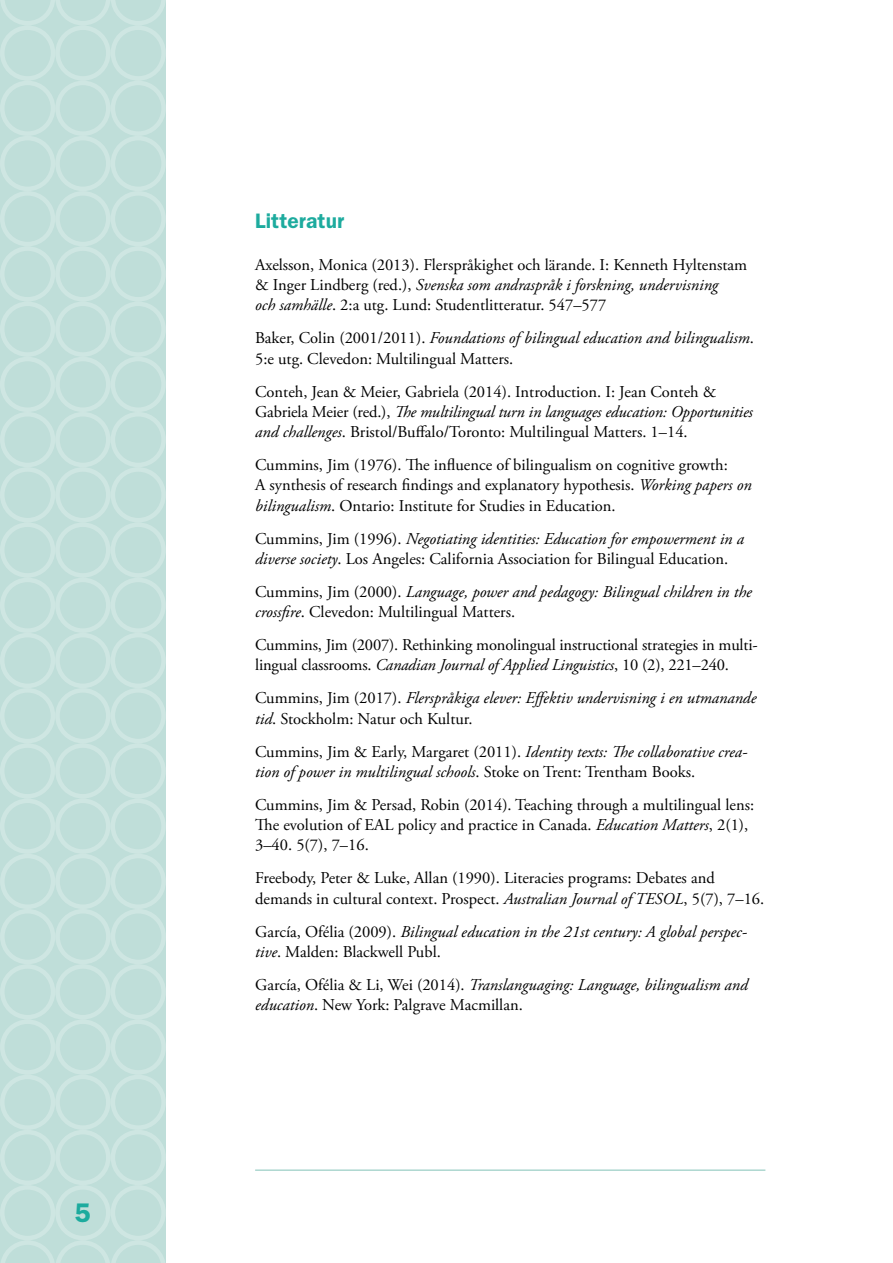
<style>
.page{position:relative;width:893px;height:1263px;background:#fff}
.page>*{position:absolute;margin:0;border:0;box-sizing:border-box;transform-origin:0 0}
.t1{font:600 27px "Franklin Gothic LT";color:#1dab9e}
.t2{font:600 21px "Franklin Gothic LT";letter-spacing:.005em;color:#1dab9e}
.Referenser{font:16.5px/20.2px "Adobe Garamond Pro";color:#000}
.Referenser-2{font:italic 16.5px/20.2px "Adobe Garamond Pro";color:#000}
.s1{font-style:italic}
.s2{font-style:normal}
</style>
<div class="page">
<hr style="left:255px;top:1169px;width:510px;height:2px;background:#acd6cf">
<div style="left:0;top:0;width:166px;height:1263px;background:#bfded9"></div>
<div style="left:0;top:412px;width:55px;height:55px;border:4px solid #fff;border-radius:50%"></div>
<div style="left:0;top:854px;width:55px;height:55px;border:4px solid #fff;border-radius:50%"></div>
<div style="left:0;top:633px;width:55px;height:55px;border:4px solid #fff;border-radius:50%"></div>
<div style="left:0;top:1075px;width:55px;height:55px;border:4px solid #fff;border-radius:50%"></div>
<div style="left:0;top:191px;width:55px;height:55px;border:4px solid #fff;border-radius:50%"></div>
<div style="left:0;top:522px;width:55px;height:56px;border:4px solid #fff;border-radius:50%"></div>
<div style="left:0;top:964px;width:55px;height:55px;border:4px solid #fff;border-radius:50%"></div>
<div style="left:0;top:81px;width:55px;height:55px;border:4px solid #fff;border-radius:50%"></div>
<div style="left:0;top:743px;width:55px;height:55px;border:4px solid #fff;border-radius:50%"></div>
<div style="left:0;top:1185px;width:55px;height:55px;border:4px solid #fff;border-radius:50%"></div>
<div style="left:0;top:302px;width:55px;height:55px;border:4px solid #fff;border-radius:50%"></div>
<div style="left:0;top:467px;width:55px;height:55px;border:4px solid #fff;border-radius:50%"></div>
<div style="left:0;top:909px;width:55px;height:55px;border:4px solid #fff;border-radius:50%"></div>
<div style="left:0;top:25px;width:55px;height:56px;border:4px solid #fff;border-radius:50%"></div>
<div style="left:0;top:688px;width:55px;height:55px;border:4px solid #fff;border-radius:50%"></div>
<div style="left:0;top:1130px;width:55px;height:55px;border:4px solid #fff;border-radius:50%"></div>
<div style="left:0;top:246px;width:55px;height:56px;border:4px solid #fff;border-radius:50%"></div>
<div style="left:0;top:578px;width:55px;height:55px;border:4px solid #fff;border-radius:50%"></div>
<div style="left:0;top:1019px;width:55px;height:56px;border:4px solid #fff;border-radius:50%"></div>
<div style="left:0;top:136px;width:55px;height:55px;border:4px solid #fff;border-radius:50%"></div>
<div style="left:0;top:798px;width:55px;height:56px;border:4px solid #fff;border-radius:50%"></div>
<div style="left:0;top:357px;width:55px;height:55px;border:4px solid #fff;border-radius:50%"></div>
<div style="left:55px;top:412px;width:56px;height:55px;border:4px solid #fff;border-radius:50%"></div>
<div style="left:55px;top:854px;width:56px;height:55px;border:4px solid #fff;border-radius:50%"></div>
<div style="left:55px;top:633px;width:55px;height:55px;border:4px solid #fff;border-radius:50%"></div>
<div style="left:55px;top:1075px;width:56px;height:55px;border:4px solid #fff;border-radius:50%"></div>
<div style="left:55px;top:191px;width:56px;height:55px;border:4px solid #fff;border-radius:50%"></div>
<div style="left:55px;top:522px;width:55px;height:56px;border:4px solid #fff;border-radius:50%"></div>
<div style="left:55px;top:964px;width:56px;height:55px;border:4px solid #fff;border-radius:50%"></div>
<div style="left:55px;top:81px;width:56px;height:55px;border:4px solid #fff;border-radius:50%"></div>
<div style="left:55px;top:743px;width:55px;height:55px;border:4px solid #fff;border-radius:50%"></div>
<div style="left:55px;top:1185px;width:56px;height:55px;border:4px solid #fff;border-radius:50%"></div>
<div style="left:55px;top:302px;width:55px;height:55px;border:4px solid #fff;border-radius:50%"></div>
<div style="left:55px;top:467px;width:56px;height:55px;border:4px solid #fff;border-radius:50%"></div>
<div style="left:55px;top:909px;width:56px;height:55px;border:4px solid #fff;border-radius:50%"></div>
<div style="left:55px;top:25px;width:56px;height:56px;border:4px solid #fff;border-radius:50%"></div>
<div style="left:55px;top:688px;width:55px;height:55px;border:4px solid #fff;border-radius:50%"></div>
<div style="left:55px;top:1130px;width:56px;height:55px;border:4px solid #fff;border-radius:50%"></div>
<div style="left:55px;top:246px;width:56px;height:56px;border:4px solid #fff;border-radius:50%"></div>
<div style="left:55px;top:578px;width:55px;height:55px;border:4px solid #fff;border-radius:50%"></div>
<div style="left:55px;top:1019px;width:56px;height:56px;border:4px solid #fff;border-radius:50%"></div>
<div style="left:55px;top:136px;width:56px;height:55px;border:4px solid #fff;border-radius:50%"></div>
<div style="left:55px;top:798px;width:55px;height:56px;border:4px solid #fff;border-radius:50%"></div>
<div style="left:55px;top:357px;width:55px;height:55px;border:4px solid #fff;border-radius:50%"></div>
<div style="left:111px;top:412px;width:55px;height:55px;border:4px solid #fff;border-radius:50%"></div>
<div style="left:111px;top:854px;width:55px;height:55px;border:4px solid #fff;border-radius:50%"></div>
<svg style="left:0;top:0;width:166px;height:25px"></svg>
<div style="left:111px;top:633px;width:55px;height:55px;border:4px solid #fff;border-radius:50%"></div>
<div style="left:111px;top:1075px;width:55px;height:55px;border:4px solid #fff;border-radius:50%"></div>
<div style="left:111px;top:191px;width:55px;height:55px;border:4px solid #fff;border-radius:50%"></div>
<div style="left:111px;top:522px;width:55px;height:56px;border:4px solid #fff;border-radius:50%"></div>
<div style="left:111px;top:964px;width:55px;height:55px;border:4px solid #fff;border-radius:50%"></div>
<div style="left:111px;top:81px;width:55px;height:55px;border:4px solid #fff;border-radius:50%"></div>
<div style="left:111px;top:743px;width:55px;height:55px;border:4px solid #fff;border-radius:50%"></div>
<div style="left:111px;top:1185px;width:55px;height:55px;border:4px solid #fff;border-radius:50%"></div>
<div style="left:111px;top:302px;width:55px;height:55px;border:4px solid #fff;border-radius:50%"></div>
<div style="left:111px;top:467px;width:55px;height:55px;border:4px solid #fff;border-radius:50%"></div>
<div style="left:111px;top:909px;width:55px;height:55px;border:4px solid #fff;border-radius:50%"></div>
<div style="left:111px;top:25px;width:55px;height:56px;border:4px solid #fff;border-radius:50%"></div>
<div style="left:111px;top:688px;width:55px;height:55px;border:4px solid #fff;border-radius:50%"></div>
<div style="left:111px;top:1130px;width:55px;height:55px;border:4px solid #fff;border-radius:50%"></div>
<div style="left:111px;top:246px;width:55px;height:56px;border:4px solid #fff;border-radius:50%"></div>
<div style="left:111px;top:578px;width:55px;height:55px;border:4px solid #fff;border-radius:50%"></div>
<div style="left:111px;top:1019px;width:55px;height:56px;border:4px solid #fff;border-radius:50%"></div>
<div style="left:111px;top:136px;width:55px;height:55px;border:4px solid #fff;border-radius:50%"></div>
<div style="left:111px;top:798px;width:55px;height:56px;border:4px solid #fff;border-radius:50%"></div>
<svg style="left:1px;top:1240px;width:164px;height:23px"></svg>
<div style="left:111px;top:357px;width:55px;height:55px;border:4px solid #fff;border-radius:50%"></div>
<h1 class="t1" style="left:75px;top:1196px;width:18px">5</h1>
<h2 class="t2" style="left:255px;top:209px;width:91px">Litteratur</h2>
<p class="Referenser" style="left:255px;top:255px;width:493px">Axelsson, Monica (2013). Flerspråkighet och lärande. I: Kenneth Hyltenstam &amp; Inger Lindberg (red.), <span class="s1">Svenska som andraspråk i forskning, undervisning<br>och samhälle</span>. 2:a utg. Lund: Studentlitteratur. 547–577</p>
<p class="Referenser" style="left:255px;top:329px;width:500px">Baker, Colin (2001/2011). <span class="s1">Foundations of bilingual education and bilingualism</span>.<br>5:e utg. Clevedon: Multilingual Matters.</p>
<p class="Referenser" style="left:255px;top:382px;width:499px">Conteh, Jean &amp; Meier, Gabriela (2014). Introduction. I: Jean Conteh &amp;<br>Gabriela Meier (red.), <span class="s1">The multilingual turn in languages education: Opportunities and challenges</span>. Bristol/Buffalo/Toronto: Multilingual Matters. 1–14.</p>
<p class="Referenser" style="left:255px;top:455px;width:498px">Cummins, Jim (1976). The influence of bilingualism on cognitive growth:<br>A synthesis of research findings and explanatory hypothesis. <span class="s1">Working papers on bilingualism</span>. Ontario: Institute for Studies in Education.</p>
<p class="Referenser" style="left:255px;top:529px;width:490px">Cummins, Jim (1996). <span class="s1">Negotiating identities: Education for empowerment in a diverse society</span>. Los Angeles: California Association for Bilingual Education.</p>
<p class="Referenser-2" style="left:255px;top:582px;width:498px"><span class="s2">Cummins, Jim (2000).</span> Language, power and pedagogy: Bilingual children in the crossfire<span class="s2">. Clevedon: Multilingual Matters.</span></p>
<p class="Referenser" style="left:255px;top:635px;width:503px">Cummins, Jim (2007). Rethinking monolingual instructional strategies in multi&shy;lingual classrooms. <span class="s1">Canadian Journal of Applied Linguistics</span>, 10 (2), 221–240.</p>
<p class="Referenser-2" style="left:255px;top:688px;width:503px"><span class="s2">Cummins, Jim (2017).</span> Flerspråkiga elever: Effektiv undervisning i en utmanande tid<span class="s2">. Stockholm: Natur och Kultur.</span></p>
<p class="Referenser-2" style="left:255px;top:742px;width:494px"><span class="s2">Cummins, Jim &amp; Early, Margaret (2011).</span> Identity texts: The collaborative crea&shy;tion of power in multilingual schools<span class="s2">. Stoke on Trent: Trentham Books.</span></p>
<p class="Referenser" style="left:255px;top:795px;width:500px">Cummins, Jim &amp; Persad, Robin (2014). Teaching through a multilingual lens:<br>The evolution of EAL policy and practice in Canada. <span class="s1">Education Matters</span>, 2(1),<br>3–40. 5(7), 7–16.</p>
<p class="Referenser" style="left:255px;top:869px;width:511px">Freebody, Peter &amp; Luke, Allan (1990). Literacies programs: Debates and demands in cultural context. Prospect. <span class="s1">Australian Journal of TESOL</span>, 5(7), 7–16.</p>
<p class="Referenser-2" style="left:255px;top:922px;width:493px"><span class="s2">García, Ofélia (2009).</span> Bilingual education in the 21st century: A global perspec&shy;tive<span class="s2">. Malden: Blackwell Publ.</span></p>
<p class="Referenser" style="left:255px;top:975px;width:494px">García, Ofélia &amp; Li, Wei (2014). <span class="s1">Translanguaging: Language, bilingualism and education</span>. New York: Palgrave Macmillan.</p>
</div>
